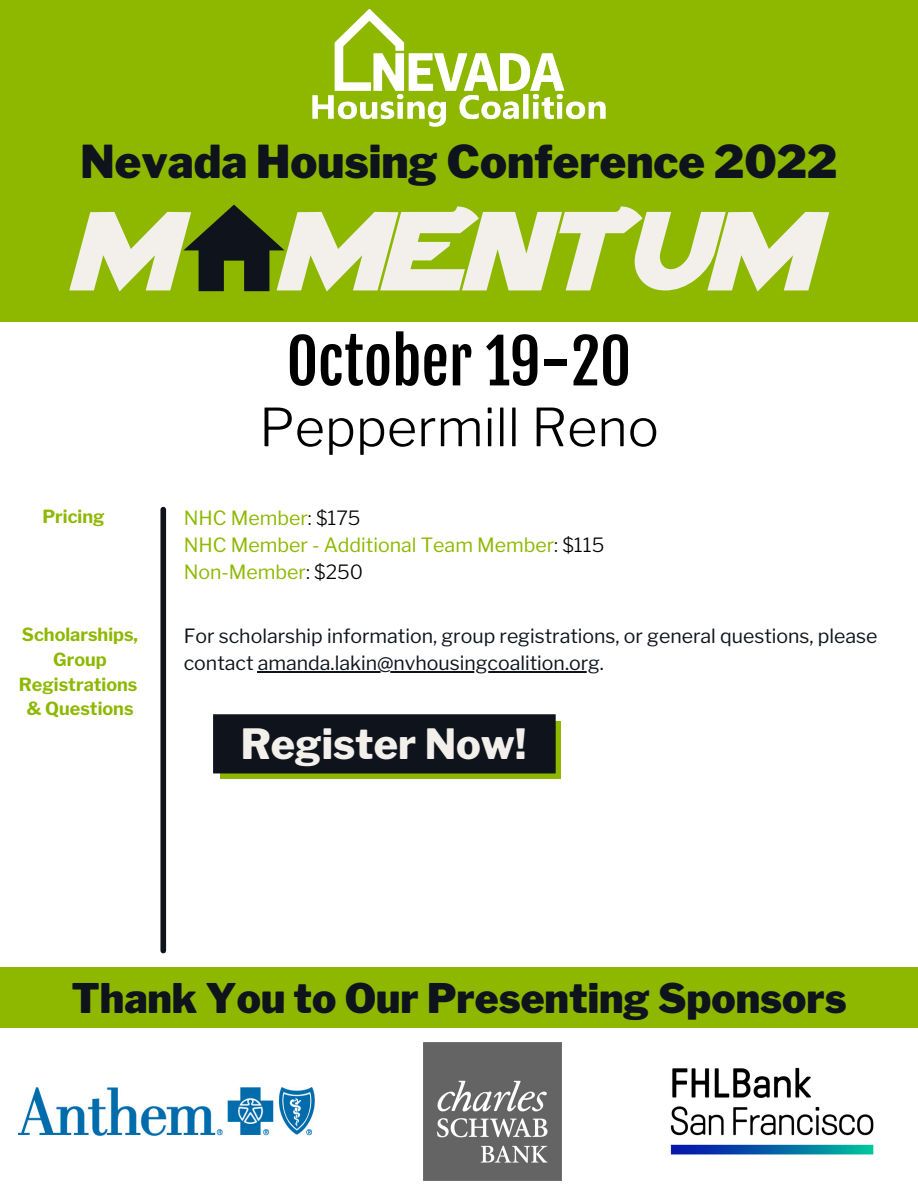
<style>
.page{position:relative;width:918px;height:1188px;background:#fff}
.page>*{position:absolute;margin:0;border:0;box-sizing:border-box;transform-origin:0 0}
.t1{font:italic 700 111.75px "Sigma Five";color:#f3f0ec}
.t2{font:60.9px "Fjalla One";color:#000}
.t3{font:300 52.2px "Libre Franklin";color:#000}
.t4{font:900 45px "Libre Franklin";color:#0f141c}
.t5{font:800 41.4px "Libre Franklin";color:#f3f0ec}
.t6{font:900 40.5px "Libre Franklin";color:#0f141c}
.t7{font:19.5px/27px "Libre Franklin";color:#0f141c}
.t8{font:19.5px/27px "Libre Franklin";color:#8eb800}
.t9{font:700 18px/24.8px "Libre Franklin";color:#8eb800;text-align:center}
.s1{font-weight:300;color:#000}
</style>
<div class="page">
<div style="left:0;top:0;width:918px;height:322px;background:#8eb800"></div>
<img style="left:312px;top:8px;width:294px;height:119px">
<svg style="left:183px;top:205px;width:102px;height:86px"></svg>
<div style="left:0;top:968px;width:918px;height:60px;background:#8eb800"></div>
<img style="left:423px;top:1042px;width:138px;height:139px">
<img style="left:671px;top:1068px;width:202px;height:87px">
<div style="left:160px;top:510px;width:6px;height:441px;background:#0f141c"></div>
<svg style="left:220px;top:721px;width:341px;height:58px;background:#85ac01"></svg>
<div style="left:213px;top:714px;width:343px;height:59px;background:#0f141c"></div>
<img style="left:18px;top:1088px;width:296px;height:47px">
<hr style="left:258px;top:671px;width:342px;height:1px;background:#0f141c">
<h3 class="t4" style="left:81px;top:135px;width:758px">Nevada Housing Conference 2022</h3>
<h1 class="t1" style="left:71px;top:169px;width:743px">M MENTUM</h1>
<p class="t9" style="left:42px;top:504px;width:64px">Pricing</p>
<h2 class="t2" style="left:287px;top:324px;width:346px">October 19-20</h2>
<h3 class="t3" style="left:259px;top:396px;width:401px">Peppermill Reno</h3>
<p class="t8" style="left:184px;top:504px;width:422px">NHC Member<span class="s1">: $175<br></span>NHC Member - Additional Team Member<span class="s1">: $115<br></span>Non-Member<span class="s1">: $250</span></p>
<p class="t9" style="left:19px;top:622px;width:121px">Scholarships,<br>Group<br>Registrations &amp; Questions</p>
<p class="t7" style="left:184px;top:623px;width:695px">For scholarship information, group registrations, or general questions, please contact amanda.lakin@nvhousingcoalition.org.</p>
<h3 class="t5" style="left:241px;top:719px;width:287px">Register Now!</h3>
<h3 class="t6" style="left:71px;top:974px;width:777px">Thank You to Our Presenting Sponsors</h3>
</div>
